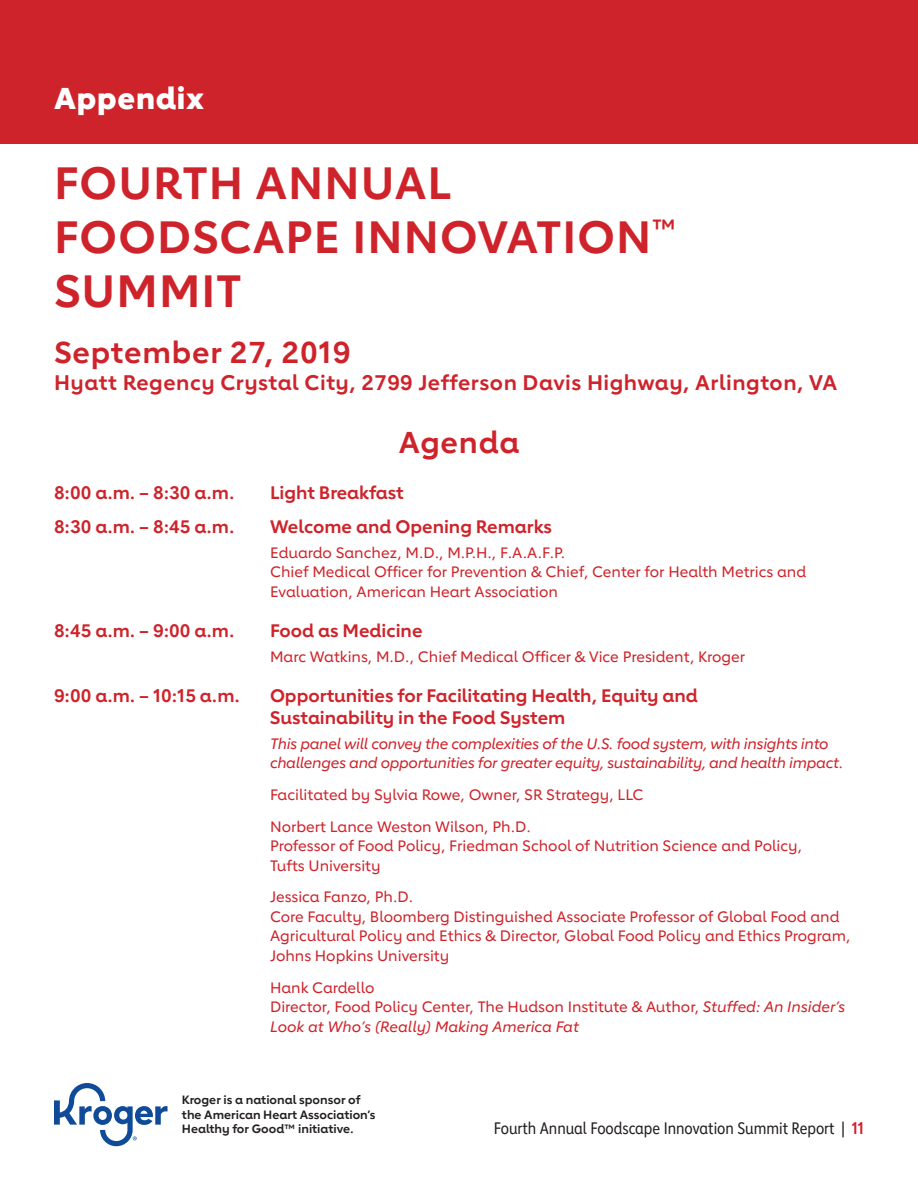
<style>
.page{position:relative;width:918px;height:1188px;background:#fff}
.page>*{position:absolute;margin:0;border:0;box-sizing:border-box;transform-origin:0 0}
.Appendix_-_section{font:700 45px/54px "Lub Dub";letter-spacing:.025em;color:#ce232a}
.Appendix_-_section-2{font:700 30px "Lub Dub";letter-spacing:.025em;color:#ce232a}
.t1{font:800 30px "Lub Dub";letter-spacing:.025em;color:#fff}
.Appendix_-_section-3{font:700 21px "Lub Dub";letter-spacing:.025em;color:#ce232a}
._01_bold{font:700 18px/22.5px "Lub Dub";color:#ce232a}
.t2{font:16.5px "Lub Dub Condensed";color:#231f20}
._02_indented_regular{font:500 15px/19.5px "Lub Dub";color:#ce232a}
._03_mission_italics{font:italic 500 15px/19.5px "Lub Dub";letter-spacing:-.02em;color:#ce232a}
.t3{font:700 12px/14.4px "Lub Dub";color:#231f20}
.s1{font-style:italic}
.s2{font-weight:700;color:#ce232a}
</style>
<div class="page">
<svg style="left:54px;top:1083px;width:114px;height:63px"></svg>
<div style="left:0;top:0;width:918px;height:144px;background:#ce232a"></div>
<h2 class="t1" style="left:54px;top:80px;width:152px">Appendix</h2>
<h3 class="Appendix_-_section" style="left:54px;top:156px;width:623px">FOURTH ANNUAL<br>FOODSCAPE INNOVATION<sup>™<br></sup>SUMMIT</h3>
<h3 class="Appendix_-_section-2" style="left:54px;top:334px;width:298px">September 27, 2019</h3>
<h3 class="Appendix_-_section-3" style="left:54px;top:370px;width:785px">Hyatt Regency Crystal City, 2799 Jefferson Davis Highway, Arlington, VA</h3>
<h3 class="Appendix_-_section-2" style="left:399px;top:424px;width:122px">Agenda</h3>
<p class="_01_bold" style="left:54px;top:482px;width:182px">8:00 a.m. – 8:30 a.m.</p>
<p class="_01_bold" style="left:270px;top:482px;width:135px">Light Breakfast</p>
<p class="_01_bold" style="left:54px;top:515px;width:182px">8:30 a.m. – 8:45 a.m.</p>
<p class="_01_bold" style="left:270px;top:515px;width:284px">Welcome and Opening Remarks</p>
<p class="_02_indented_regular" style="left:270px;top:542px;width:538px">Eduardo Sanchez, M.D., M.P.H., F.A.A.F.P.<br>Chief Medical Officer for Prevention &amp; Chief, Center for Health Metrics and<br>Evaluation, American Heart Association</p>
<p class="_01_bold" style="left:54px;top:619px;width:182px">8:45 a.m. – 9:00 a.m.</p>
<p class="_01_bold" style="left:270px;top:619px;width:154px">Food as Medicine</p>
<p class="_02_indented_regular" style="left:270px;top:646px;width:477px">Marc Watkins, M.D., Chief Medical Officer &amp; Vice President, Kroger</p>
<p class="_01_bold" style="left:54px;top:684px;width:187px">9:00 a.m. – 10:15 a.m.</p>
<p class="_01_bold" style="left:270px;top:684px;width:429px">Opportunities for Facilitating Health, Equity and<br>Sustainability in the Food System</p>
<p class="_03_mission_italics" style="left:270px;top:734px;width:575px">This panel will convey the complexities of the U.S. food system, with insights into challenges and opportunities for greater equity, sustainability, and health impact.</p>
<p class="_02_indented_regular" style="left:270px;top:785px;width:375px">Facilitated by Sylvia Rowe, Owner, SR Strategy, LLC</p>
<p class="_02_indented_regular" style="left:270px;top:817px;width:534px">Norbert Lance Weston Wilson, Ph.D.<br>Professor of Food Policy, Friedman School of Nutrition Science and Policy,<br>Tufts University</p>
<p class="_02_indented_regular" style="left:270px;top:887px;width:582px">Jessica Fanzo, Ph.D.<br>Core Faculty, Bloomberg Distinguished Associate Professor of Global Food and Agricultural Policy and Ethics &amp; Director, Global Food Policy and Ethics Program, Johns Hopkins University</p>
<p class="_02_indented_regular" style="left:270px;top:977px;width:577px">Hank Cardello<br>Director, Food Policy Center, The Hudson Institute &amp; Author, <span class="s1">Stuffed: An Insider’s<br>Look at Who’s (Really) Making America Fat</span></p>
<p class="t3" style="left:182px;top:1093px;width:195px">Kroger is a national sponsor of the American Heart Association’s<br>Healthy for Good™ initiative.</p>
<p class="t2" style="left:494px;top:1119px;width:372px">Fourth Annual Foodscape Innovation Summit Report | <span class="s2">11</span></p>
</div>
